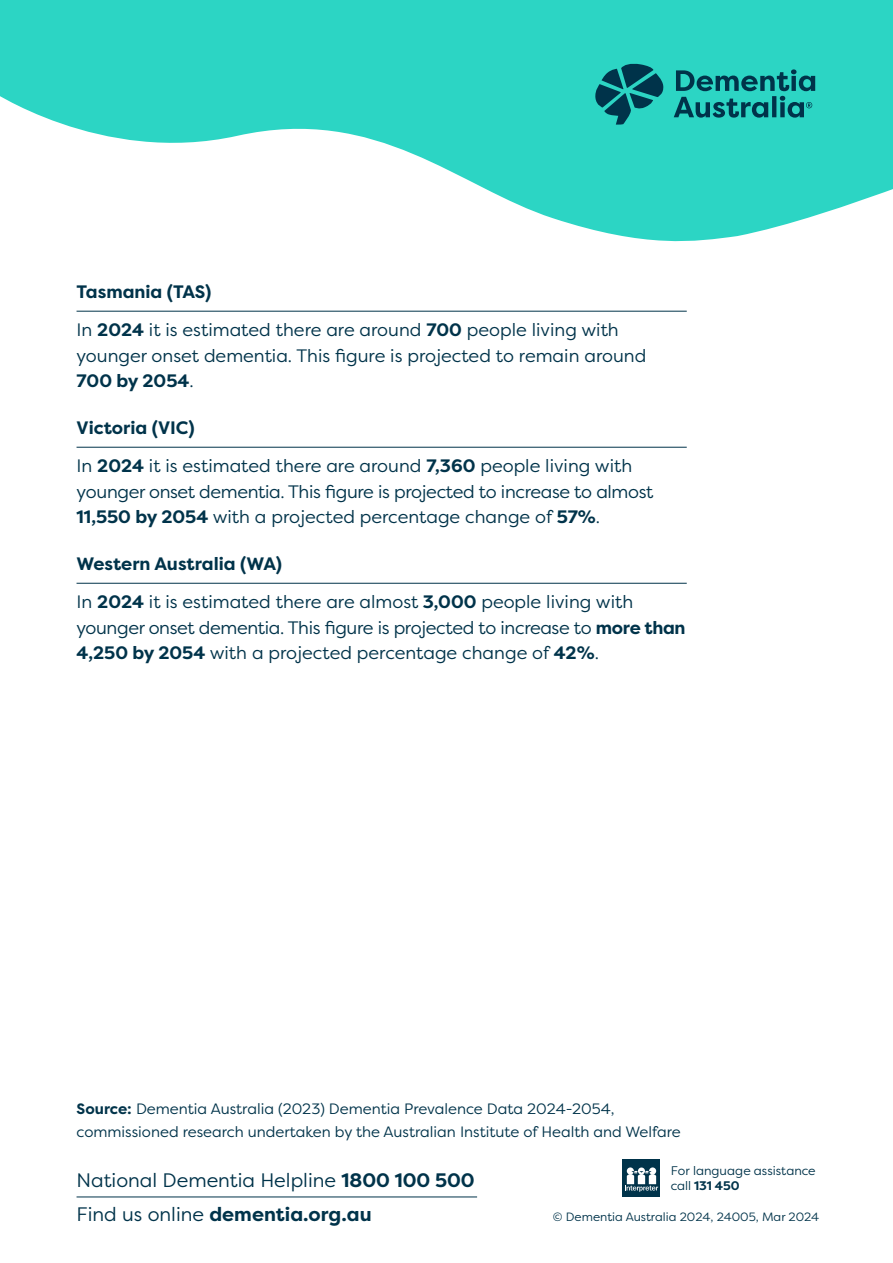
<style>
.page{position:relative;width:893px;height:1263px;background:#fff}
.page>*{position:absolute;margin:0;border:0;box-sizing:border-box;transform-origin:0 0}
.t1{font:19.5px/34.8px "Filson Pro";color:#00334a}
.Body{font:18px/25.5px "Filson Pro";color:#00334a}
.t2{font:700 18px "Filson Pro";color:#00334a}
.t3{font:15px/22.5px "Filson Pro";color:#00334a}
.t4{font:12.45px/14.4px "Filson Pro";color:#00334a}
.t5{font:12px "Filson Pro";color:#00334a}
.s1{font-weight:700}
</style>
<div class="page">
<hr style="left:77px;top:1196px;width:400px;height:1px;background:#00334a">
<svg style="left:0;top:0;width:893px;height:242px;fill:#2cd5c4"></svg>
<div style="left:623px;top:1159px;width:37px;height:38px;background:#00334a"></div>
<svg style="left:625px;top:1167px;width:33px;height:25px"></svg>
<svg style="left:594px;top:63px;width:221px;height:62px;background:#1d9f9b"></svg>
<hr style="left:77px;top:311px;width:610px;height:1px;background:#00334a">
<hr style="left:77px;top:447px;width:610px;height:1px;background:#00334a">
<hr style="left:77px;top:583px;width:610px;height:1px;background:#00334a">
<h3 class="t2" style="left:77px;top:280px;width:136px">Tasmania (TAS)</h3>
<p class="Body" style="left:77px;top:317px;width:571px">In <span class="s1">2024</span> it is estimated there are around <span class="s1">700</span> people living with younger onset dementia. This figure is projected to remain around<br><span class="s1">700 by 2054</span>.</p>
<h3 class="t2" style="left:77px;top:416px;width:120px">Victoria (VIC)</h3>
<p class="Body" style="left:77px;top:453px;width:578px">In <span class="s1">2024</span> it is estimated there are around <span class="s1">7,360</span> people living with younger onset dementia. This figure is projected to increase to almost<br><span class="s1">11,550 by 2054</span> with a projected percentage change of <span class="s1">57%</span>.</p>
<h3 class="t2" style="left:77px;top:552px;width:207px">Western Australia (WA)</h3>
<p class="Body" style="left:77px;top:589px;width:610px">In <span class="s1">2024</span> it is estimated there are almost <span class="s1">3,000</span> people living with younger onset dementia. This figure is projected to increase to <span class="s1">more than<br>4,250 by 2054</span> with a projected percentage change of <span class="s1">42%</span>.</p>
<p class="t3" style="left:77px;top:1097px;width:606px"><span class="s1">Source:</span> Dementia Australia (2023) Dementia Prevalence Data 2024-2054, commissioned research undertaken by the Australian Institute of Health and Welfare</p>
<p class="t1" style="left:77px;top:1162px;width:400px">National Dementia Helpline <span class="s1">1800 100 500<br></span>Find us online <span class="s1">dementia.org.au</span></p>
<p class="t4" style="left:671px;top:1163px;width:146px">For language assistance call <span class="s1">131 450</span></p>
<p class="t5" style="left:553px;top:1209px;width:268px">© Dementia Australia 2024, 24005, Mar 2024</p>
</div>
